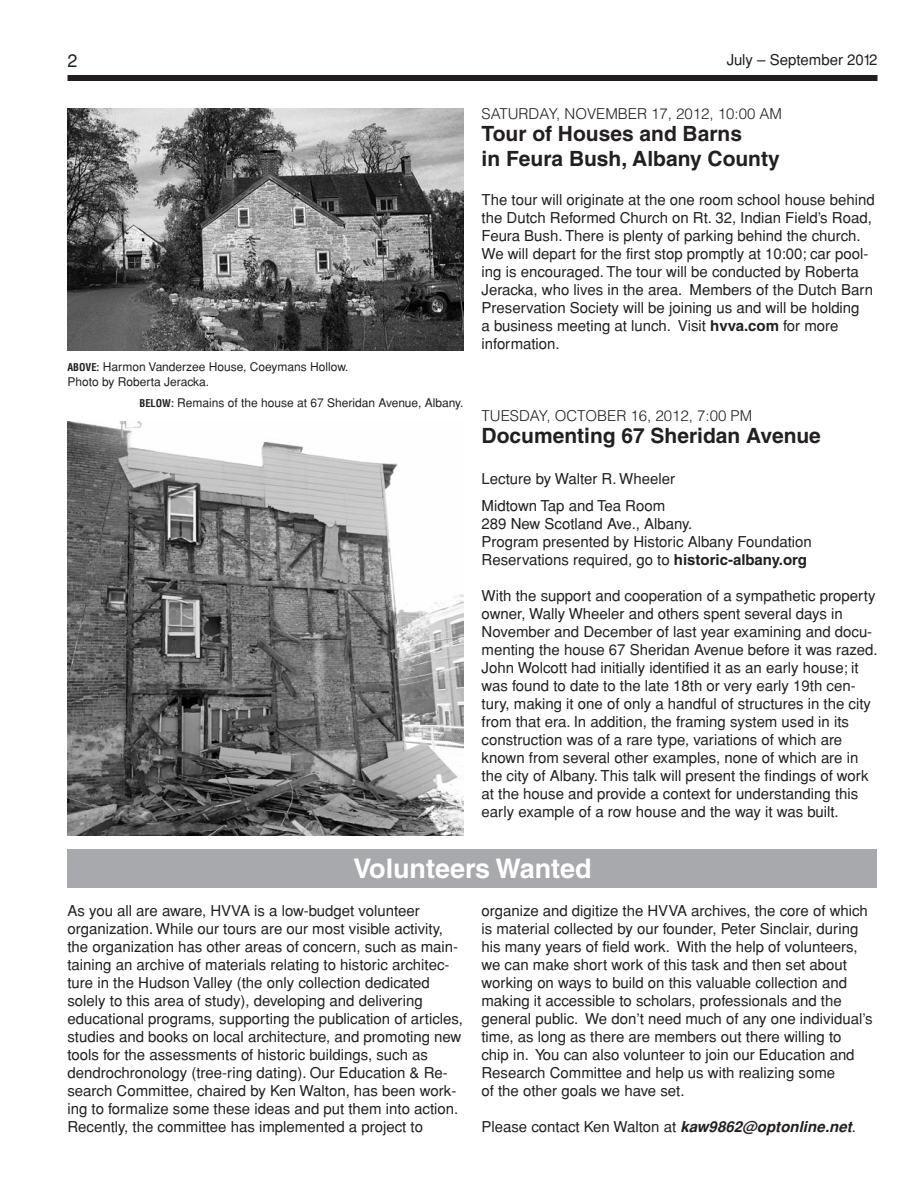
<style>
.page{position:relative;width:918px;height:1188px;background:#fff}
.page>*{position:absolute;margin:0;border:0;box-sizing:border-box;transform-origin:0 0}
.t1{font:700 27px "Helvetica";color:#fff}
.t2{font:700 21px/25.2px "Helvetica";color:#231f20}
.t3{font:18px "Helvetica";color:#231f20}
.t4{font:15px/18px "Helvetica";color:#231f20}
.t5{font:300 15px "Helvetica";color:#231f20}
.t6{font:12px/15px "Helvetica";color:#231f20}
.s1{font-weight:700;font-stretch:condensed;font-size:10.5px}
.s2{font-weight:700}
.s3{font-weight:700;font-style:italic}
</style>
<div class="page">
<div style="left:68px;top:75px;width:810px;height:6px;background:#231f20"></div>
<img style="left:68px;top:108px;width:395px;height:242px">
<img style="left:68px;top:422px;width:395px;height:413px">
<div style="left:68px;top:849px;width:810px;height:39px;background:#a8a9ad"></div>
<p class="t3" style="left:68px;top:50px;width:12px">2</p>
<p class="t4" style="left:727px;top:51px;width:152px">July – September 2012</p>
<p class="t6" style="left:67px;top:360px;width:283px"><span class="s1">ABOVE:</span> Harmon Vanderzee House, Coeymans Hollow.<br>Photo by Roberta Jeracka.</p>
<p class="t6" style="left:140px;top:396px;width:325px"><span class="s1">BELOW:</span> Remains of the house at 67 Sheridan Avenue, Albany.</p>
<p class="t5" style="left:482px;top:104px;width:302px">SATURDAY, NOVEMBER 17, 2012, 10:00 AM</p>
<h2 class="t2" style="left:482px;top:123px;width:300px">Tour of Houses and Barns<br>in Feura Bush, Albany County</h2>
<p class="t4" style="left:482px;top:191px;width:395px">The tour will originate at the one room school house behind the Dutch Reformed Church on Rt. 32, Indian Field’s Road, Feura Bush. There is plenty of parking behind the church.<br>We will depart for the first stop promptly at 10:00; car pool&shy;ing is encouraged. The tour will be conducted by Roberta Jeracka, who lives in the area. Members of the Dutch Barn Preservation Society will be joining us and will be holding<br>a business meeting at lunch. Visit <span class="s2">hvva.com</span> for more information.</p>
<p class="t5" style="left:482px;top:406px;width:272px">TUESDAY, OCTOBER 16, 2012, 7:00 PM</p>
<h2 class="t2" style="left:482px;top:426px;width:341px">Documenting 67 Sheridan Avenue</h2>
<p class="t4" style="left:482px;top:465px;width:195px;line-height:27px">Lecture by Walter R. Wheeler<br>Midtown Tap and Tea Room</p>
<p class="t4" style="left:482px;top:515px;width:332px">289 New Scotland Ave., Albany.<br>Program presented by Historic Albany Foundation<br>Reservations required, go to <span class="s2">historic-albany.org</span></p>
<p class="t4" style="left:482px;top:587px;width:397px">With the support and cooperation of a sympathetic property owner, Wally Wheeler and others spent several days in November and December of last year examining and docu&shy;menting the house 67 Sheridan Avenue before it was razed.<br>John Wolcott had initially identified it as an early house; it was found to date to the late 18th or very early 19th cen&shy;tury, making it one of only a handful of structures in the city from that era. In addition, the framing system used in its construction was of a rare type, variations of which are known from several other examples, none of which are in the city of Albany. This talk will present the findings of work at the house and provide a context for understanding this early example of a row house and the way it was built.</p>
<h1 class="t1" style="left:354px;top:858px;width:240px">Volunteers Wanted</h1>
<p class="t4" style="left:67px;top:901px;width:397px">As you all are aware, HVVA is a low-budget volunteer organization. While our tours are our most visible activity, the organization has other areas of concern, such as main&shy;taining an archive of materials relating to historic architec&shy;ture in the Hudson Valley (the only collection dedicated solely to this area of study), developing and delivering educational programs, supporting the publication of articles, studies and books on local architecture, and promoting new tools for the assessments of historic buildings, such as dendrochronology (tree-ring dating). Our Education &amp; Re&shy;search Committee, chaired by Ken Walton, has been work&shy;ing to formalize some these ideas and put them into action.<br>Recently, the committee has implemented a project to</p>
<p class="t4" style="left:481px;top:901px;width:393px">organize and digitize the HVVA archives, the core of which is material collected by our founder, Peter Sinclair, during his many years of field work. With the help of volunteers, we can make short work of this task and then set about working on ways to build on this valuable collection and making it accessible to scholars, professionals and the general public. We don’t need much of any one individual’s time, as long as there are members out there willing to chip in. You can also volunteer to join our Education and Research Committee and help us with realizing some<br>of the other goals we have set.</p>
<p class="t4" style="left:481px;top:1118px;width:376px">Please contact Ken Walton at <span class="s3">kaw9862@optonline.net</span>.</p>
</div>
